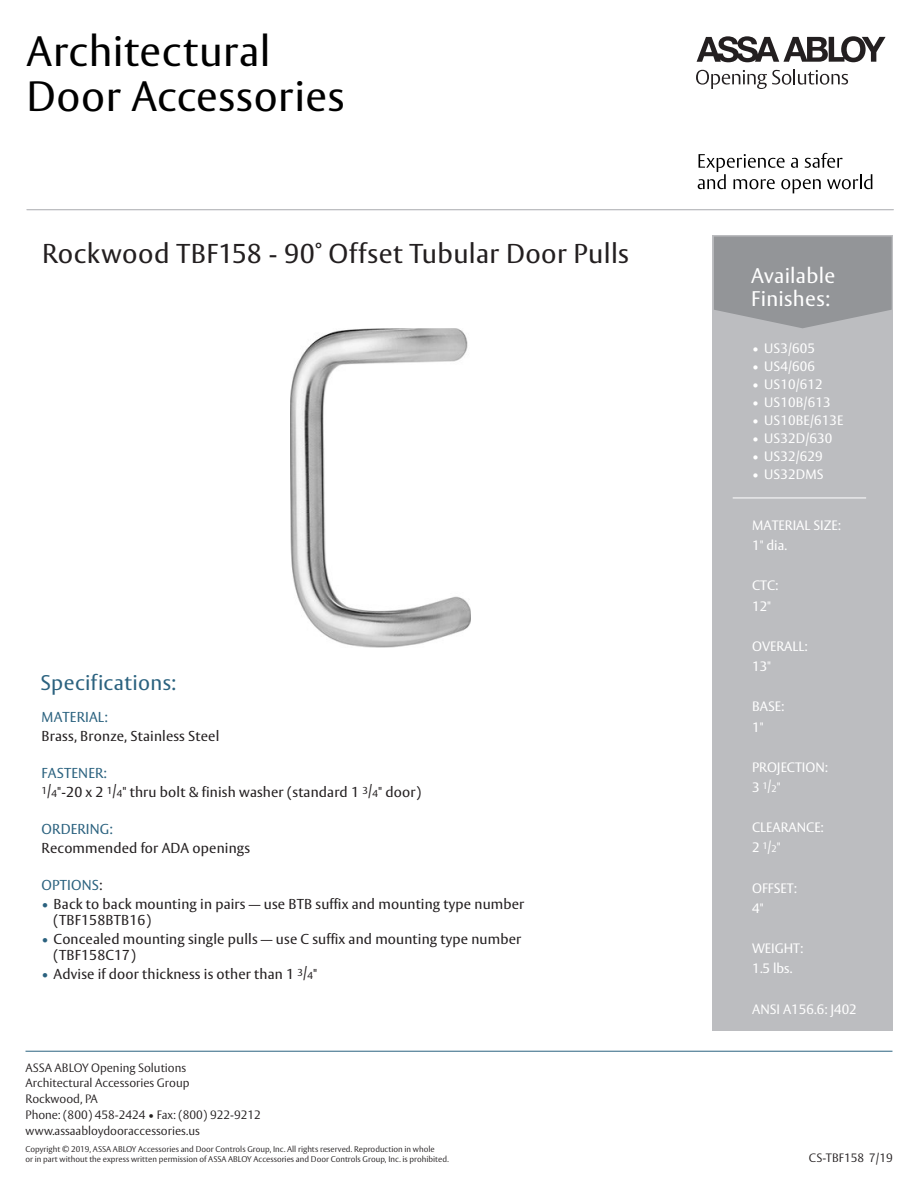
<style>
.page{position:relative;width:918px;height:1188px;background:#fff}
.page>*{position:absolute;margin:0;border:0;box-sizing:border-box;transform-origin:0 0}
.t1{font:42px/45.8px "ASSA Vesta";letter-spacing:.015em;color:#000}
.t2{font:27px "ASSA Vesta";letter-spacing:.015em;color:#231f20}
.t3{font:21px/22.5px "ASSA Vesta";letter-spacing:.015em;color:#fff}
.t4{font:21px "ASSA Vesta";letter-spacing:.015em;color:#2b627f}
.t5{font:14.25px/16.5px "ASSA Vesta";letter-spacing:.01em;color:#231f20}
.t6{font:14.25px "ASSA Vesta";letter-spacing:.01em;color:#2b627f}
.t7{font:13.5px "ASSA Vesta";color:#fff}
.t8{font:300 12px "ASSA Vesta";color:#231f20}
.t9{font:300 8.25px/9.8px "ASSA Vesta";color:#231f20}
.s1{font-size:10.05px}
.s2{color:#231f20}
.s3{color:#2b627f}
.s4{font-size:9.45px}
</style>
<div class="page">
<div style="left:713px;top:235px;width:180px;height:796px;background:#bcbdc0"></div>
<svg style="left:714px;top:237px;width:178px;height:91px;background:#97989b"></svg>
<hr style="left:26px;top:1051px;width:866px;height:1px;background:#2b627f">
<hr style="left:733px;top:498px;width:133px;height:1px;background:#fff">
<img style="left:290px;top:328px;width:180px;height:319px">
<hr style="left:27px;top:209px;width:867px;height:1px;background:#bcbdc0">
<svg style="left:697px;top:36px;width:189px;height:26px"></svg>
<svg style="left:696px;top:69px;width:152px;height:20px"></svg>
<svg style="left:698px;top:153px;width:174px;height:40px"></svg>
<p class="t1" style="left:27px;top:30px;width:319px">Architectural<br>Door Accessories</p>
<p class="t2" style="left:42px;top:237px;width:589px">Rockwood TBF158 - 90˚ Offset Tubular Door Pulls</p>
<p class="t4" style="left:41px;top:670px;width:137px">Specifications:</p>
<p class="t6" style="left:42px;top:708px;width:68px">MATERIAL:</p>
<p class="t5" style="left:42px;top:728px;width:179px">Brass, Bronze, Stainless Steel</p>
<p class="t6" style="left:42px;top:764px;width:67px">FASTENER:</p>
<p class="t5" style="left:42px;top:784px;width:381px"><sup>1</sup>/<span class="s1">4</span>"-20 x 2 <sup>1</sup>/<span class="s1">4</span>" thru bolt &amp; finish washer (standard 1 <sup>3</sup>/<span class="s1">4</span>" door)</p>
<p class="t6" style="left:42px;top:820px;width:73px">ORDERING:</p>
<p class="t5" style="left:42px;top:840px;width:210px">Recommended for ADA openings</p>
<p class="t6" style="left:42px;top:876px;width:62px">OPTIONS<span class="s2">:</span></p>
<p class="t5" style="left:54px;top:896px;width:472px;text-indent:-12px"><span class="s3">•</span> Back to back mounting in pairs — use BTB suffix and mounting type number (TBF158BTB16)</p>
<p class="t5" style="left:54px;top:931px;width:469px;text-indent:-12px"><span class="s3">•</span> Concealed mounting single pulls — use C suffix and mounting type number (TBF158C17)</p>
<p class="t5" style="left:42px;top:966px;width:277px"><span class="s3">•</span> Advise if door thickness is other than 1 <sup>3</sup>/<span class="s1">4</span>"</p>
<p class="t8" style="left:26px;top:1060px;width:162px">ASSA ABLOY Opening Solutions</p>
<p class="t8" style="left:26px;top:1076px;width:166px">Architectural Accessories Group</p>
<p class="t8" style="left:26px;top:1092px;width:74px">Rockwood, PA</p>
<p class="t8" style="left:26px;top:1107px;width:237px">Phone: (800) 458-2424 • Fax: (800) 922-9212</p>
<p class="t8" style="left:26px;top:1123px;width:176px">www.assaabloydooraccessories.us</p>
<p class="t9" style="left:26px;top:1144px;width:425px">Copyright © 2019, ASSA ABLOY Accessories and Door Controls Group, Inc. All rights reserved. Reproduction in whole<br>or in part without the express written permission of ASSA ABLOY Accessories and Door Controls Group, Inc. is prohibited.</p>
<p class="t3" style="left:751px;top:265px;width:86px">Available<br>Finishes:</p>
<p class="t7" style="left:752px;top:340px;width:64px">• US3/605</p>
<p class="t7" style="left:752px;top:358px;width:64px">• US4/606</p>
<p class="t7" style="left:752px;top:376px;width:72px">• US10/612</p>
<p class="t7" style="left:752px;top:394px;width:80px">• US10B/613</p>
<p class="t7" style="left:752px;top:412px;width:93px">• US10BE/613E</p>
<p class="t7" style="left:752px;top:430px;width:82px">• US32D/630</p>
<p class="t7" style="left:752px;top:448px;width:72px">• US32/629</p>
<p class="t7" style="left:752px;top:466px;width:73px">• US32DMS</p>
<p class="t7" style="left:752px;top:517px;width:90px">MATERIAL SIZE:</p>
<p class="t7" style="left:752px;top:537px;width:37px">1" dia.</p>
<p class="t7" style="left:752px;top:578px;width:28px">CTC:</p>
<p class="t7" style="left:752px;top:598px;width:20px">12"</p>
<p class="t7" style="left:752px;top:638px;width:57px">OVERALL:</p>
<p class="t7" style="left:752px;top:658px;width:20px">13"</p>
<p class="t7" style="left:752px;top:698px;width:34px">BASE:</p>
<p class="t7" style="left:752px;top:719px;width:13px">1"</p>
<p class="t7" style="left:752px;top:759px;width:77px">PROJECTION:</p>
<p class="t7" style="left:752px;top:779px;width:30px">3 <sup>1</sup>/<span class="s4">2</span>"</p>
<p class="t7" style="left:752px;top:819px;width:73px">CLEARANCE:</p>
<p class="t7" style="left:752px;top:840px;width:30px">2 <sup>1</sup>/<span class="s4">2</span>"</p>
<p class="t7" style="left:752px;top:880px;width:46px">OFFSET:</p>
<p class="t7" style="left:752px;top:900px;width:13px">4"</p>
<p class="t7" style="left:752px;top:940px;width:53px">WEIGHT:</p>
<p class="t7" style="left:752px;top:961px;width:42px">1.5 lbs.</p>
<p class="t7" style="left:752px;top:1001px;width:106px">ANSI A156.6: J402</p>
<p class="t8" style="left:809px;top:1151px;width:85px">CS-TBF158 7/19</p>
</div>
